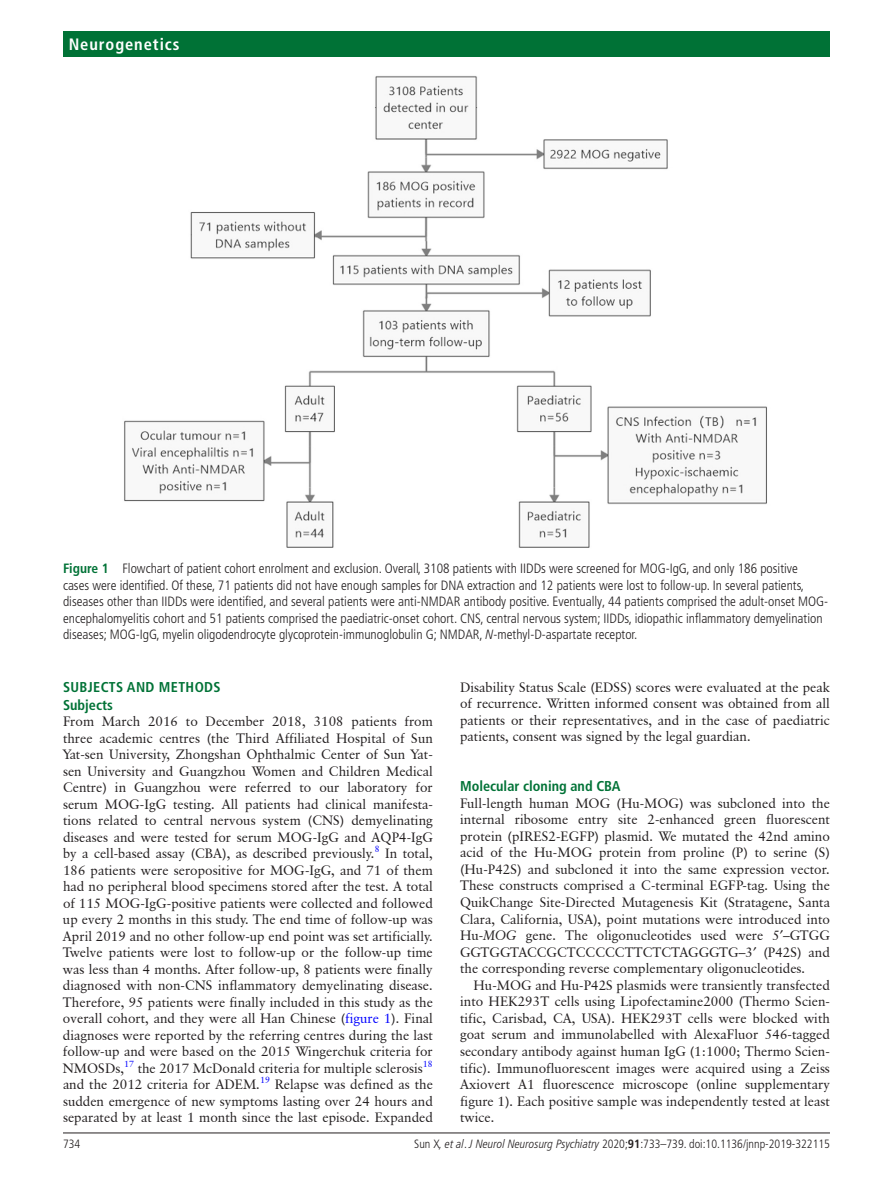
<style>
.page{position:relative;width:893px;height:1191px;background:#fff}
.page>*{position:absolute;margin:0;border:0;box-sizing:border-box;transform-origin:0 0}
.t1{font:700 condensed 16.5px "Frutiger LT Pro";letter-spacing:.055em;color:#fff}
.t2{font:700 condensed 14.25px/17.2px "Frutiger LT Pro";letter-spacing:.025em;color:#007236}
.t3{font:700 condensed 14.25px "Frutiger LT Pro";color:#007236}
.t4{font:13.5px/16.5px "Classical Garamond BT";color:#231f20;text-align:justify}
.t5{font:300 condensed 13.5px/16.5px "Frutiger LT Pro";color:#231f20}
.t6{font:300 condensed 12px "Frutiger LT Pro";color:#231f20}
.s1{font-weight:700;color:#007236}
.s2{font-style:italic}
.s3{font-style:inherit}
.s4{color:#00f}
.s5{font-weight:700}
</style>
<div class="page">
<hr style="left:63px;top:1132px;width:767px;height:1px;background:#231f20">
<div style="left:63px;top:31px;width:767px;height:25px;background:#007236"></div>
<img style="left:124px;top:76px;width:643px;height:472px">
<p class="t1" style="left:69px;top:34px;width:112px">Neurogenetics</p>
<p class="t5" style="left:63px;top:560px;width:767px"><span class="s1">Figure 1</span> Flowchart of patient cohort enrolment and exclusion. Overall, 3108 patients with II DDs were screened for MOG--IgG, and only 186 positive<br>cases were identified. Of these, 71 patients did not have enough samples for DNA extraction and 12 patients were lost to follow-up. I n several patients, diseases other than II DDs were identified, and several patients were anti--N MDAR antibody positive. Eventually, 44 patients comprised the adult-onset MOG&shy;encephalomyelitis cohort and 51 patients comprised the paediatric-onset cohort. CNS, central nervous system; II DDs, idiopathic inflammatory demyelination diseases; MOG--IgG, myelin oligodendrocyte glycoprotein-immunoglobulin G; N MDAR, <span class="s2">N</span>-methyl-<span class="s3">D</span>-aspartate receptor.</p>
<p class="t2" style="left:63px;top:678px;width:159px">Subjects and methods<br>Subjects</p>
<p class="t4" style="left:63px;top:713px;width:371px">From March 2016 to December 2018, 3108 patients from three academic centres (the Third Affiliated Hospital of Sun Yat-sen University, Zhongshan Ophthalmic Center of Sun Yat&shy;sen University and Guangzhou Women and Children Medical Centre) in Guangzhou were referred to our laboratory for serum MOG-IgG testing. All patients had clinical manifesta&shy;tions related to central nervous system (CNS) demyelinating diseases and were tested for serum MOG-IgG and AQP4-IgG by a cell-based assay (CBA), as described previously.<sup>8</sup> In total, 186 patients were seropositive for MOG-IgG, and 71 of them had no peripheral blood specimens stored after the test. A total of 115 MOG-IgG-positive patients were collected and followed up every 2 months in this study. The end time of follow-up was April 2019 and no other follow-up end point was set artificially.<br>Twelve patients were lost to follow-up or the follow-up time was less than 4 months. After follow-up, 8 patients were finally diagnosed with non-CNS inflammatory demyelinating disease.<br>Therefore, 95 patients were finally included in this study as the overall cohort, and they were all Han Chinese (<span class="s4">figure 1</span>). Final diagnoses were reported by the referring centres during the last follow-up and were based on the 2015 Wingerchuk criteria for NMOSDs,<sup>17</sup> the 2017 McDonald criteria for multiple sclerosis<sup>18 </sup>and the 2012 criteria for ADEM.<sup>19</sup> Relapse was defined as the sudden emergence of new symptoms lasting over 24 hours and separated by at least 1 month since the last episode. Expanded</p>
<p class="t4" style="left:460px;top:678px;width:371px">Disability Status Scale (EDSS) scores were evaluated at the peak of recurrence. Written informed consent was obtained from all patients or their representatives, and in the case of paediatric patients, consent was signed by the legal guardian.</p>
<p class="t3" style="left:460px;top:777px;width:162px">Molecular cloning and CBA</p>
<p class="t4" style="left:460px;top:794px;width:371px">Full-length human MOG (Hu-MOG) was subcloned into the internal ribosome entry site 2-enhanced green fluorescent protein (pIRES2-EGFP) plasmid. We mutated the 42nd amino acid of the Hu-MOG protein from proline (P) to serine (S) (Hu-P42S) and subcloned it into the same expression vector.<br>These constructs comprised a C-terminal EGFP-tag. Using the QuikChange Site-Directed Mutagenesis Kit (Stratagene, Santa Clara, California, USA), point mutations were introduced into Hu-<span class="s2">MOG</span> gene. The oligonucleotides used were 5 –GTGG GGTGGTACCGCTCCCCCTTCTCTAGGGTG–3 (P42S) and the corresponding reverse complementary oligonucleotides.</p>
<p class="t4" style="left:460px;top:976px;width:371px;text-indent:14px">Hu-MOG and Hu-P42S plasmids were transiently transfected into HEK293T cells using Lipofectamine2000 (Thermo Scien&shy;tific, Carisbad, CA, USA). HEK293T cells were blocked with goat serum and immunolabelled with AlexaFluor 546-tagged secondary antibody against human IgG (1:1000; Thermo Scien&shy;tific). Immunofluorescent images were acquired using a Zeiss Axiovert A1 fluorescence microscope (online supplementary figure 1). Each positive sample was independently tested at least twice.</p>
<p class="t6" style="left:63px;top:1136px;width:19px">734</p>
<p class="t6" style="left:414px;top:1136px;width:417px">Sun X<span class="s2">, et al</span>. <span class="s2">J Neurol Neurosurg Psychiatry</span> 2020;<span class="s5">91</span>:733–739. doi:10.1136/jnnp-2019-322115</p>
</div>
